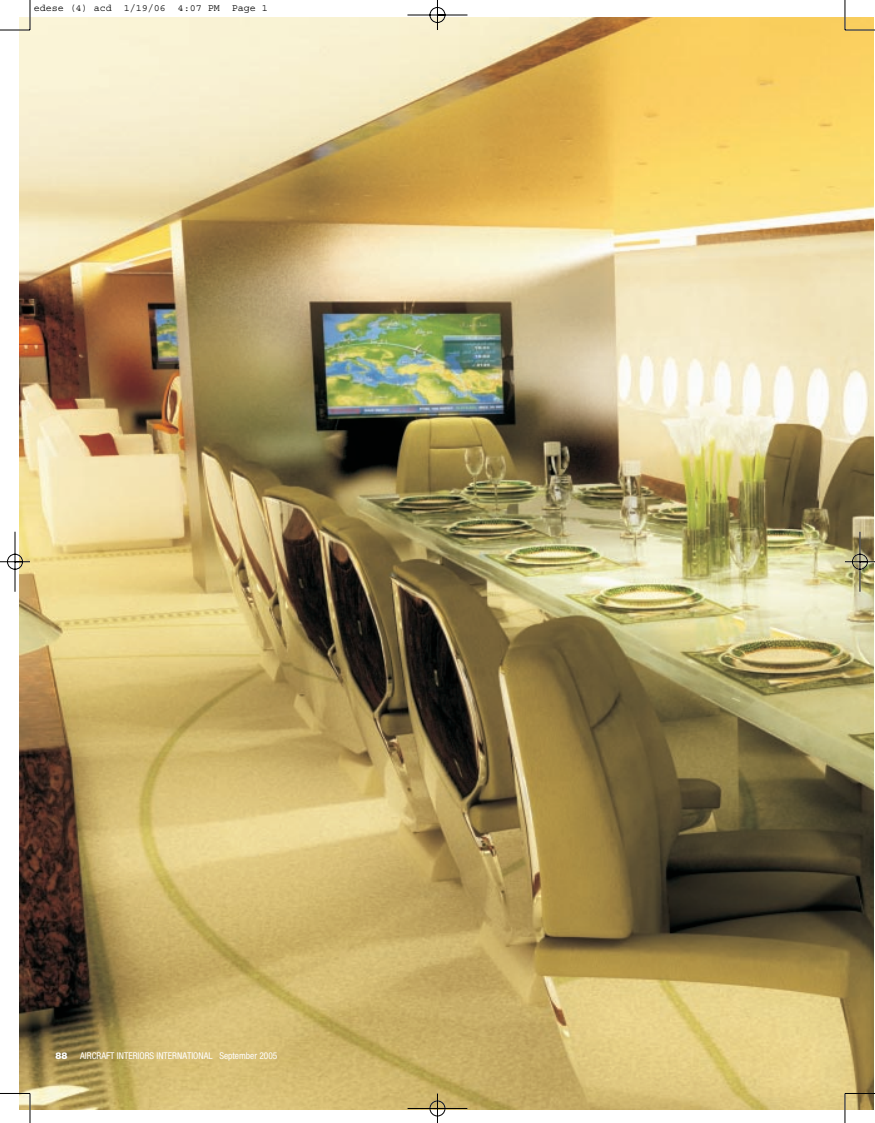
<style>
.page{position:relative;width:875px;height:1123px;background:#fff}
.page>*{position:absolute;margin:0;border:0;box-sizing:border-box;transform-origin:0 0}
.t1{font:10px "Courier";color:#000}
.t2{font:condensed 9.38px "Helvetica Neue";color:#fff}
.t3{font:900 9.38px "Helvetica Neue";color:#fff;scale:.95 1}
</style>
<div class="page">
<img style="left:0;top:0;width:875px;height:1122px">
<p class="t1" style="left:34px;top:3px;width:236px">edese (4) acd 1/19/06 4:07 PM Page 1</p>
<p class="t3" style="left:55px;top:1049px;width:14px">88</p>
<p class="t2" style="left:80px;top:1049px;width:199px">AIRCRAFT INTERIORS INTERNATIONAL September 2005</p>
</div>
